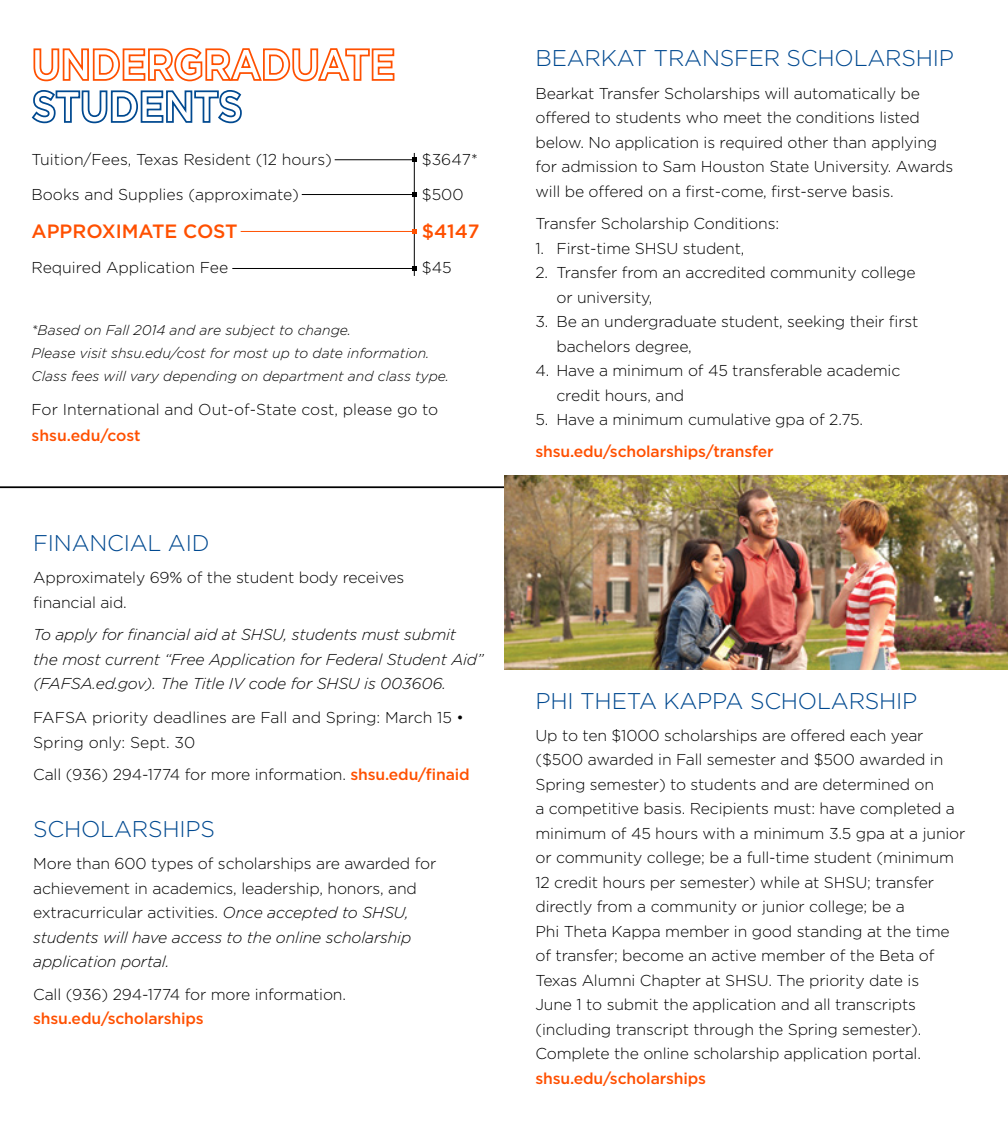
<style>
.page{position:relative;width:1008px;height:1134px;background:#fff}
.page>*{position:absolute;margin:0;border:0;box-sizing:border-box;transform-origin:0 0}
.t1{font:300 22.75px "Gotham";letter-spacing:-.01em;color:#004990}
.t2{font:500 19.25px "Gotham";color:#ff5000}
.t3{font:300 15.75px/24.5px "Gotham";letter-spacing:-.01em;color:#000}
.t4{font:italic 300 15.75px/24.5px "Gotham";letter-spacing:-.01em;color:#000}
.t5{font:500 15.75px "Gotham";letter-spacing:-.01em;color:#ff5000}
.t6{font:italic 300 14px/22.8px "Gotham";color:#000}
.s1{font-weight:500;color:#ff5000}
.s2{font-style:italic}
</style>
<div class="page">
<svg style="left:33px;top:47px;width:362px;height:35px"></svg>
<svg style="left:31px;top:90px;width:211px;height:34px"></svg>
<hr style="left:414px;top:153px;width:1px;height:123px;background:#000">
<hr style="left:335px;top:159px;width:79px;height:1px;background:#000">
<hr style="left:302px;top:194px;width:112px;height:1px;background:#000">
<svg style="left:412px;top:192px;width:4px;height:5px"></svg>
<hr style="left:232px;top:268px;width:184px;height:1px;background:#000">
<svg style="left:412px;top:266px;width:4px;height:5px"></svg>
<hr style="left:241px;top:231px;width:173px;height:1px;background:#ff5000">
<svg style="left:412px;top:229px;width:4px;height:5px"></svg>
<hr style="left:0;top:486px;width:504px;height:2px;background:#000">
<img style="left:504px;top:475px;width:504px;height:194px">
<p class="t3" style="left:32px;top:147px;width:302px">Tuition/Fees, Texas Resident (12 hours)</p>
<p class="t3" style="left:422px;top:147px;width:58px">$3647*</p>
<p class="t3" style="left:32px;top:182px;width:269px">Books and Supplies (approximate)</p>
<p class="t3" style="left:422px;top:182px;width:43px">$500</p>
<p class="t2" style="left:32px;top:221px;width:208px">APPROXIMATE COST</p>
<p class="t2" style="left:422px;top:221px;width:59px">$4147</p>
<p class="t3" style="left:32px;top:255px;width:198px">Required Application Fee</p>
<p class="t3" style="left:422px;top:255px;width:31px">$45</p>
<p class="t6" style="left:32px;top:319px;width:419px">*Based on Fall 2014 and are subject to change.<br>Please visit shsu.edu/cost for most up to date information.<br>Class fees will vary depending on department and class type.</p>
<p class="t3" style="left:32px;top:397px;width:408px">For International and Out-of-State cost, please go to</p>
<p class="t5" style="left:32px;top:426px;width:111px">shsu.edu/cost</p>
<h1 class="t1" style="left:33px;top:530px;width:178px">FINANCIAL AID</h1>
<p class="t3" style="left:33px;top:565px;width:373px">Approximately 69% of the student body receives financial aid.</p>
<p class="t4" style="left:33px;top:622px;width:452px">To apply for financial aid at SHSU, students must submit the most current “Free Application for Federal Student Aid” (FAFSA.ed.gov). The Title IV code for SHSU is 003606.</p>
<p class="t3" style="left:33px;top:705px;width:432px">FAFSA priority deadlines are Fall and Spring: March 15 •<br>Spring only: Sept. 30</p>
<p class="t3" style="left:33px;top:762px;width:438px">Call (936) 294-1774 for more information. <span class="s1">shsu.edu/finaid</span></p>
<h1 class="t1" style="left:33px;top:816px;width:183px">SCHOLARSHIPS</h1>
<p class="t3" style="left:33px;top:851px;width:405px">More than 600 types of scholarships are awarded for achievement in academics, leadership, honors, and extracurricular activities. <span class="s2">Once accepted to SHSU, students will have access to the online scholarship application portal.</span></p>
<p class="t3" style="left:33px;top:982px;width:314px">Call (936) 294-1774 for more information.</p>
<p class="t5" style="left:33px;top:1010px;width:172px">shsu.edu/scholarships</p>
<h1 class="t1" style="left:536px;top:46px;width:420px">BEARKAT TRANSFER SCHOLARSHIP</h1>
<p class="t3" style="left:536px;top:81px;width:419px">Bearkat Transfer Scholarships will automatically be offered to students who meet the conditions listed below. No application is required other than applying for admission to Sam Houston State University. Awards will be offered on a first-come, first-serve basis.</p>
<p class="t3" style="left:536px;top:211px;width:245px">Transfer Scholarship Conditions:</p>
<p class="t3" style="left:536px;top:236px;width:211px">1. First-time SHSU student,</p>
<p class="t3" style="left:556px;top:260px;width:361px;text-indent:-21px">2. Transfer from an accredited community college or university,</p>
<p class="t3" style="left:556px;top:309px;width:363px;text-indent:-21px">3. Be an undergraduate student, seeking their first bachelors degree,</p>
<p class="t3" style="left:556px;top:358px;width:345px;text-indent:-21px">4. Have a minimum of 45 transferable academic credit hours, and</p>
<p class="t3" style="left:535px;top:407px;width:329px">5. Have a minimum cumulative gpa of 2.75.</p>
<p class="t5" style="left:535px;top:443px;width:240px">shsu.edu/scholarships/transfer</p>
<h1 class="t1" style="left:536px;top:688px;width:383px">PHI THETA KAPPA SCHOLARSHIP</h1>
<p class="t3" style="left:536px;top:723px;width:431px">Up to ten $1000 scholarships are offered each year ($500 awarded in Fall semester and $500 awarded in Spring semester) to students and are determined on<br>a competitive basis. Recipients must: have completed a minimum of 45 hours with a minimum 3.5 gpa at a junior or community college; be a full-time student (minimum 12 credit hours per semester) while at SHSU; transfer directly from a community or junior college; be a<br>Phi Theta Kappa member in good standing at the time of transfer; become an active member of the Beta of Texas Alumni Chapter at SHSU. The priority date is<br>June 1 to submit the application and all transcripts (including transcript through the Spring semester).<br>Complete the online scholarship application portal.</p>
<p class="t5" style="left:536px;top:1069px;width:172px">shsu.edu/scholarships</p>
</div>
